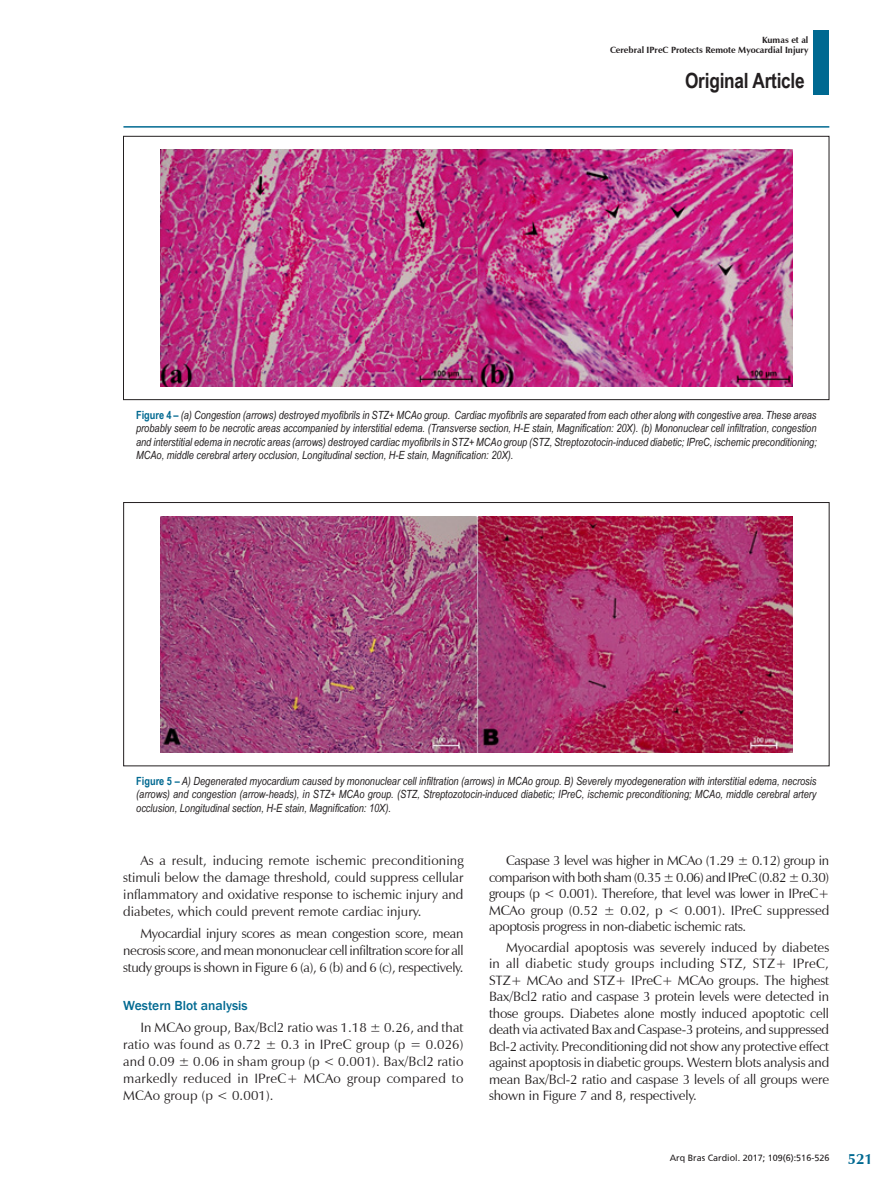
<style>
.page{position:relative;width:893px;height:1191px;background:#fff}
.page>*{position:absolute;margin:0;border:0;box-sizing:border-box;transform-origin:0 0}
.t1{font:700 21px "Arial Narrow";letter-spacing:-.01em;color:#231f20}
.t2{font:700 15px "Zapf Humanist 601 BT";color:#006991}
._01-TEXTO_BASICO{font:13.5px/16.5px "Zapf Humanist 601 BT";letter-spacing:-.01em;color:#231f20;text-align:justify}
._03_-_SUBTITULO_PRIN{font:500 13.5px "Franklin Gothic";color:#006991}
._06_-_LEGENDA_FIGURA{font:italic 11.25px/13.5px "Arial Narrow";color:#231f20;text-align:justify}
.t3{font:700 9px/10.8px "Zapf Humanist 601 BT";color:#231f20;text-align:right}
.t4{font:9px "Frutiger";color:#231f20}
.s1{font-weight:700;font-style:normal;color:#006991}
</style>
<div class="page">
<hr style="left:123px;top:126px;width:706px;height:2px;background:#006991">
<div style="left:813px;top:30px;width:16px;height:64px;background:#006991"></div>
<img style="left:160px;top:150px;width:633px;height:236px">
<div style="left:123px;top:136px;width:706px;height:264px;border:1px solid #231f20"></div>
<img style="left:161px;top:516px;width:632px;height:236px">
<div style="left:123px;top:502px;width:706px;height:264px;border:1px solid #231f20"></div>
<p class="t3" style="left:610px;top:34px;width:200px">Kumas et al<br>Cerebral IPreC Protects Remote Myocardial Injury</p>
<h1 class="t1" style="left:685px;top:64px;width:121px">Original Article</h1>
<p class="_06_-_LEGENDA_FIGURA" style="left:136px;top:408px;width:682px"><span class="s1">Figure 4 –</span> (a) Congestion (arrows) destroyed myofibrils in STZ+ MCAo group. Cardiac myofibrils are separated from each other along with congestive area. These areas probably seem to be necrotic areas accompanied by interstitial edema. (Transverse section, H-E stain, Magnification: 20X). (b) Mononuclear cell infiltration, congestion and interstitial edema in necrotic areas (arrows) destroyed cardiac myofibrils in STZ+ MCAo group (STZ, Streptozotocin-induced diabetic; IPreC, ischemic preconditioning; MCAo, middle cerebral artery occlusion, Longitudinal section, H-E stain, Magnification: 20X).</p>
<p class="_06_-_LEGENDA_FIGURA" style="left:136px;top:774px;width:682px"><span class="s1">Figure 5 –</span> A) Degenerated myocardium caused by mononuclear cell infiltration (arrows) in MCAo group. B) Severely myodegeneration with interstitial edema, necrosis (arrows) and congestion (arrow-heads), in STZ+ MCAo group. (STZ, Streptozotocin-induced diabetic; IPreC, ischemic preconditioning; MCAo, middle cerebral artery occlusion, Longitudinal section, H-E stain, Magnification: 10X).</p>
<p class="_01-TEXTO_BASICO" style="left:123px;top:852px;width:342px;line-height:17.1px;text-indent:17px">As a result, inducing remote ischemic preconditioning stimuli below the damage threshold, could suppress cellular inflammatory and oxidative response to ischemic injury and diabetes, which could prevent remote cardiac injury.</p>
<p class="_01-TEXTO_BASICO" style="left:123px;top:924px;width:342px;line-height:17.1px;text-indent:17px">Myocardial injury scores as mean congestion score, mean necrosis score, and mean mononuclear cell infiltration score for all study groups is shown in Figure 6 (a), 6 (b) and 6 (c), respectively.</p>
<p class="_03_-_SUBTITULO_PRIN" style="left:123px;top:997px;width:126px">Western Blot analysis</p>
<p class="_01-TEXTO_BASICO" style="left:123px;top:1018px;width:342px;line-height:17.1px;text-indent:17px">In MCAo group, Bax/Bcl2 ratio was 1.18 ± 0.26, and that ratio was found as 0.72 ± 0.3 in IPreC group (p = 0.026) and 0.09 ± 0.06 in sham group (p &lt; 0.001). Bax/Bcl2 ratio markedly reduced in IPreC+ MCAo group compared to MCAo group (p &lt; 0.001).</p>
<p class="_01-TEXTO_BASICO" style="left:489px;top:852px;width:342px;text-indent:17px">Caspase 3 level was higher in MCAo (1.29 ± 0.12) group in comparison with both sham (0.35 ± 0.06) and IPreC (0.82 ± 0.30) groups (p &lt; 0.001). Therefore, that level was lower in IPreC+ MCAo group (0.52 ± 0.02, p &lt; 0.001). IPreC suppressed apoptosis progress in non‑diabetic ischemic rats.</p>
<p class="_01-TEXTO_BASICO" style="left:489px;top:939px;width:342px;text-indent:17px">Myocardial apoptosis was severely induced by diabetes in all diabetic study groups including STZ, STZ+ IPreC, STZ+ MCAo and STZ+ IPreC+ MCAo groups. The highest Bax/Bcl2 ratio and caspase 3 protein levels were detected in those groups. Diabetes alone mostly induced apoptotic cell death via activated Bax and Caspase-3 proteins, and suppressed Bcl-2 activity. Preconditioning did not show any protective effect against apoptosis in diabetic groups. Western blots analysis and mean Bax/Bcl-2 ratio and caspase 3 levels of all groups were shown in Figure 7 and 8, respectively.</p>
<p class="t4" style="left:670px;top:1153px;width:161px">Arq Bras Cardiol. 2017; 109(6):516-526</p>
<p class="t2" style="left:848px;top:1149px;width:26px">521</p>
</div>
